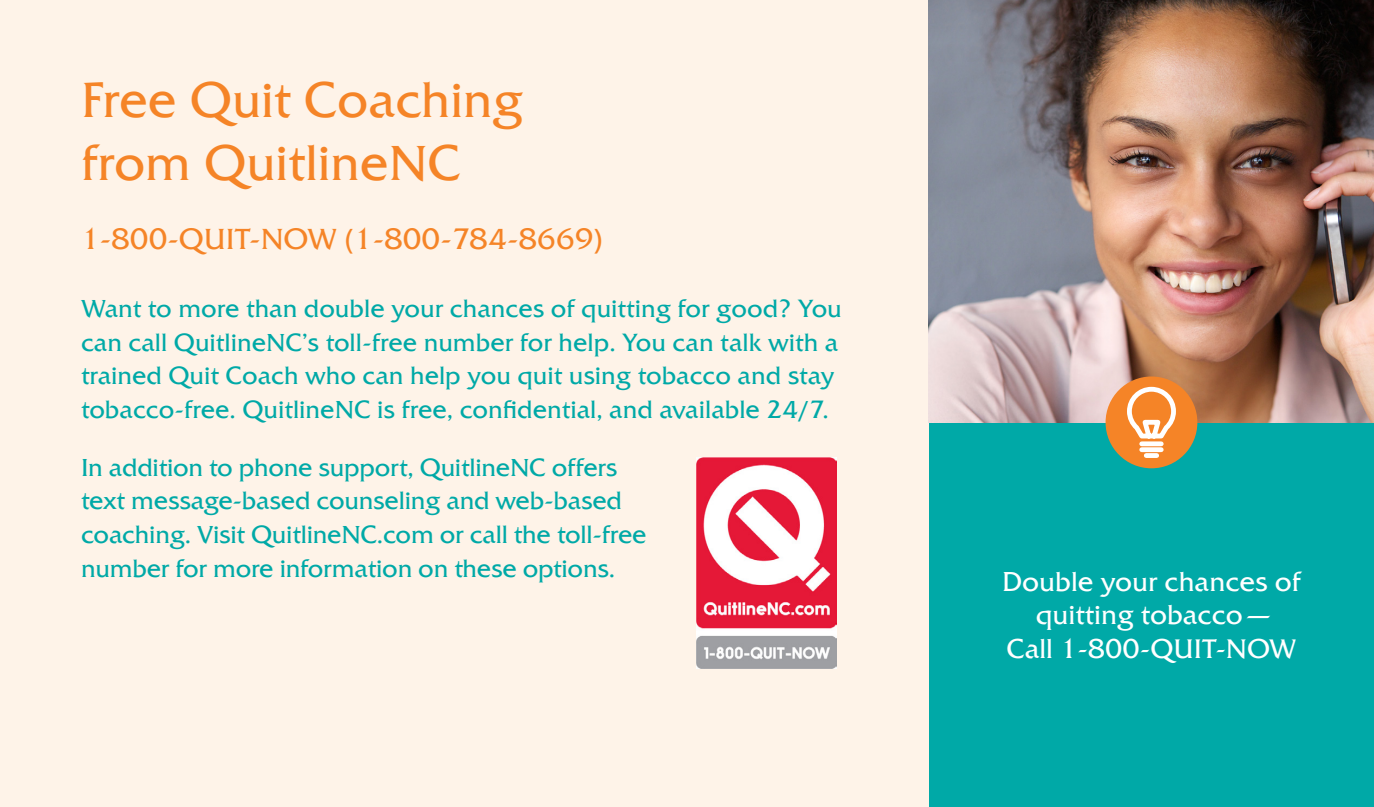
<style>
.page{position:relative;width:1374px;height:807px;background:#fff}
.page>*{position:absolute;margin:0;border:0;box-sizing:border-box;transform-origin:0 0}
.t1{font:49.5px/63px "Friz Quadrata Com";color:#f58427}
.t2{font:29.25px "Friz Quadrata Com";color:#f58427}
.t3{font:27px/33.8px "Friz Quadrata Com";color:#fff;text-align:center}
.t4{font:24.75px/33.8px "Friz Quadrata Com";letter-spacing:-.005em;color:#00a9a7}
</style>
<div class="page">
<div style="left:0;top:0;width:929px;height:807px;background:#fef3e8"></div>
<div style="left:929px;top:0;width:445px;height:807px;background:#00a9a7"></div>
<img style="left:929px;top:0;width:445px;height:422px">
<div style="left:1105px;top:376px;width:92px;height:92px;background:#f58427;border-radius:50%"></div>
<svg style="left:1124px;top:384px;width:54px;height:76px"></svg>
<img style="left:696px;top:457px;width:140px;height:211px">
<p class="t1" style="left:81px;top:68px;width:443px">Free Quit Coaching from QuitlineNC</p>
<p class="t2" style="left:81px;top:221px;width:523px">1-800-QUIT-NOW (1-800-784-8669)</p>
<p class="t4" style="left:81px;top:291px;width:762px">Want to more than double your chances of quitting for good? You can call QuitlineNC’s toll-free number for help. You can talk with a trained Quit Coach who can help you quit using tobacco and stay tobacco-free. QuitlineNC is free, confidential, and available 24/7.</p>
<p class="t4" style="left:81px;top:450px;width:567px">In addition to phone support, QuitlineNC offers text message-based counseling and web-based coaching. Visit QuitlineNC.com or call the toll-free number for more information on these options.</p>
<p class="t3" style="left:1002px;top:564px;width:300px">Double your chances of quitting tobacco –<br>Call 1-800-QUIT-NOW</p>
</div>
